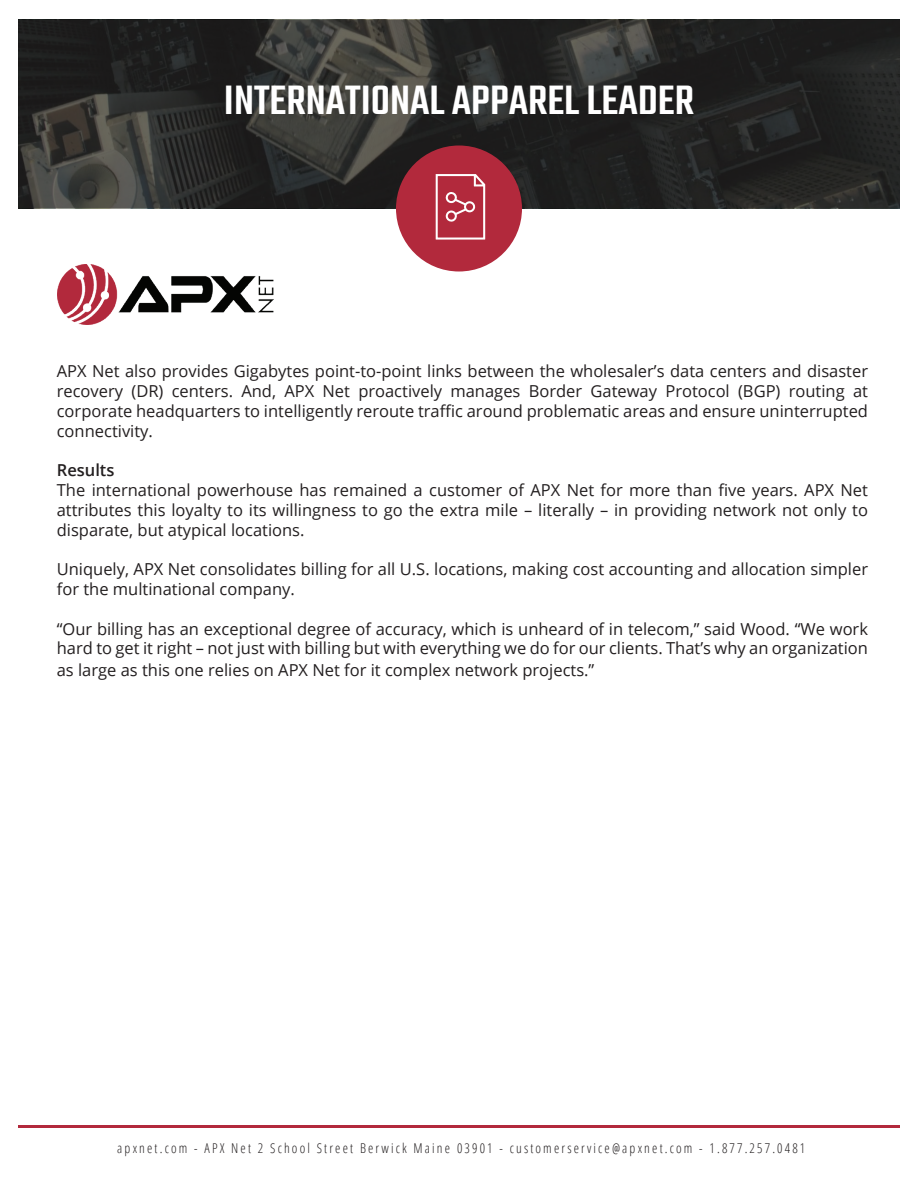
<style>
.page{position:relative;width:918px;height:1188px;background:#fff}
.page>*{position:absolute;margin:0;border:0;box-sizing:border-box;transform-origin:0 0}
.t1{font:500 45px "Teko";color:#fff}
.t2{font:16.5px/19.8px "Open Sans";color:#231f20;text-align:justify}
.t3{font:600 16.5px "Open Sans";color:#231f20}
.t4{font:300 condensed 13.5px "Open Sans";letter-spacing:.16em;color:#231f20}
</style>
<div class="page">
<svg style="left:21px;top:23px;width:876px;height:182px;fill:#212221"></svg>
<div style="left:18px;top:20px;width:882px;height:188px;border:2px solid #231f20"></div>
<div style="left:396px;top:146px;width:126px;height:126px;background:#b2293c;border-radius:50%"></div>
<svg style="left:436px;top:174px;width:49px;height:66px"></svg>
<div style="left:448px;top:194px;width:7px;height:7px;background:#b2293c;border-radius:50%"></div>
<div style="left:448px;top:212px;width:7px;height:8px;background:#b2293c;border-radius:50%"></div>
<div style="left:466px;top:203px;width:7px;height:7px;background:#b2293c;border-radius:50%"></div>
<hr style="left:18px;top:1125px;width:882px;height:3px;background:#b2293c">
<img style="left:57px;top:264px;width:216px;height:61px">
<h1 class="t1" style="left:224px;top:74px;width:472px">INTERNATIONAL APPAREL LEADER</h1>
<p class="t2" style="left:57px;top:361px;width:813px">APX Net also provides Gigabytes point-to-point links between the wholesaler’s data centers and disaster recovery (DR) centers. And, APX Net proactively manages Border Gateway Protocol (BGP) routing at corporate headquarters to intelligently reroute traffic around problematic areas and ensure uninterrupted connectivity.</p>
<p class="t3" style="left:57px;top:459px;width:59px">Results</p>
<p class="t2" style="left:57px;top:480px;width:813px">The international powerhouse has remained a customer of APX Net for more than five years. APX Net attributes this loyalty to its willingness to go the extra mile – literally – in providing network not only to disparate, but atypical locations.</p>
<p class="t2" style="left:57px;top:559px;width:813px">Uniquely, APX Net consolidates billing for all U.S. locations, making cost accounting and allocation simpler for the multinational company.</p>
<p class="t2" style="left:57px;top:618px;width:813px">“Our billing has an exceptional degree of accuracy, which is unheard of in telecom,” said Wood. “We work hard to get it right – not just with billing but with everything we do for our clients. That’s why an organization</p>
<p class="t2" style="left:57px;top:660px;width:539px">as large as this one relies on APX Net for it complex network projects.”</p>
<p class="t4" style="left:117px;top:1138px;width:690px">apxnet.com - APX Net 2 School Street Berwick Maine 03901 - customerservice@apxnet.com - 1.877.257.0481</p>
</div>
